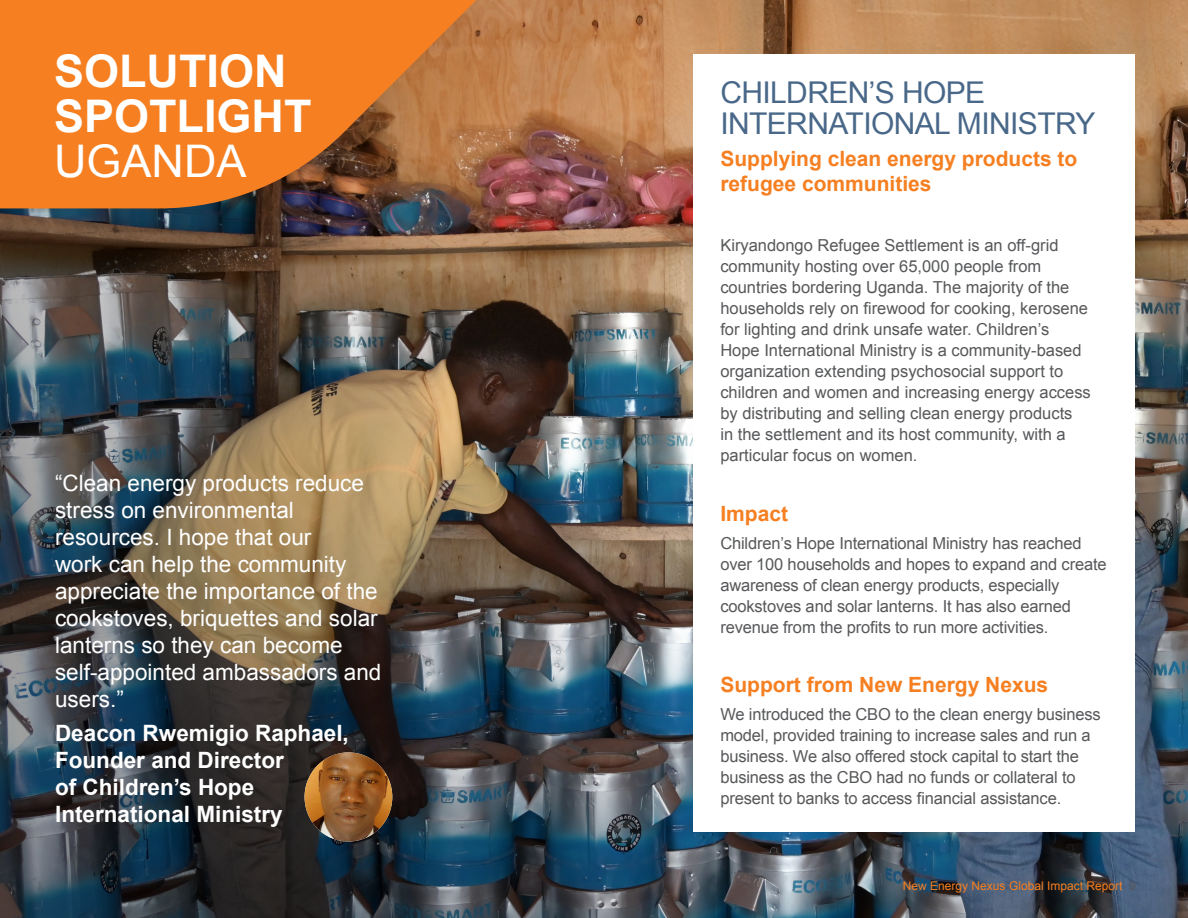
<style>
.page{position:relative;width:1188px;height:918px;background:#fff}
.page>*{position:absolute;margin:0;border:0;box-sizing:border-box;transform-origin:0 0}
.chapter_head{font:700 45px/45px "Arial";color:#fff}
.heading{font:30px/31.5px "Arial";letter-spacing:-.02em;color:#496889}
.captions{font:22.5px/27px "Arial";color:#fff}
.captions-2{font:700 22.5px/27px "Arial";color:#fff}
.subhead{font:700 21px/25.2px "Arial";color:#f57f21}
.body{font:16.5px/21px "Arial";color:#57585a}
.t1{font:12px "Arial";color:#f57f21}
.s1{font-weight:400}
.s2{color:#57585a}
</style>
<div class="page">
<img style="left:715px;top:0;width:473px;height:918px">
<img style="left:0;top:0;width:715px;height:918px">
<div style="left:693px;top:54px;width:442px;height:777px;background:#fff"></div>
<img style="left:305px;top:752px;width:87px;height:90px">
<svg style="left:0;top:0;width:529px;height:208px;background:#d8762b"></svg>
<p class="chapter_head" style="left:54px;top:50px;width:259px">SOLUTION<br>SPOTLIGHT<br><span class="s1">UGANDA</span></p>
<p class="captions" style="left:55px;top:470px;width:328px">“Clean energy products reduce stress on environmental resources. I hope that our<br>work can help the community appreciate the importance of the cookstoves, briquettes and solar lanterns so they can become self-appointed ambassadors and users.”</p>
<p class="captions-2" style="left:55px;top:720px;width:295px">Deacon Rwemigio Raphael,<br>Founder and Director<br>of Children’s Hope<br>International Ministry</p>
<p class="heading" style="left:720px;top:77px;width:377px">CHILDREN’S HOPE<br>INTERNATIONAL MINISTRY</p>
<p class="subhead" style="left:720px;top:147px;width:359px">Supplying clean energy products to refugee communities</p>
<p class="body" style="left:720px;top:235px;width:372px">Kiryandongo Refugee Settlement is an off-grid community hosting over 65,000 people from countries bordering Uganda. The majority of the households rely on firewood for cooking, kerosene for lighting and drink unsafe water. Children’s Hope International Ministry is a community-based organization extending psychosocial support to children and women and increasing energy access by distributing and selling clean energy products<br>in the settlement and its host community, with a particular focus on women.</p>
<p class="subhead" style="left:720px;top:502px;width:69px">Impact</p>
<p class="body" style="left:720px;top:533px;width:388px">Children’s Hope International Ministry has reached over 100 households and hopes to expand and create awareness of clean energy products, especially cookstoves and solar lanterns. It has also earned revenue from the profits to run more activities.</p>
<p class="subhead" style="left:720px;top:673px;width:329px">Support from New Energy Nexus</p>
<p class="body" style="left:720px;top:704px;width:382px">We introduced the CBO to the clean energy business model, provided training to increase sales and run a business. We also offered stock capital to start the business as the CBO had no funds or collateral to present to banks to access financial assistance.</p>
<p class="t1" style="left:903px;top:878px;width:234px">New Energy Nexus Global Impact Report <span class="s2">9</span></p>
</div>
